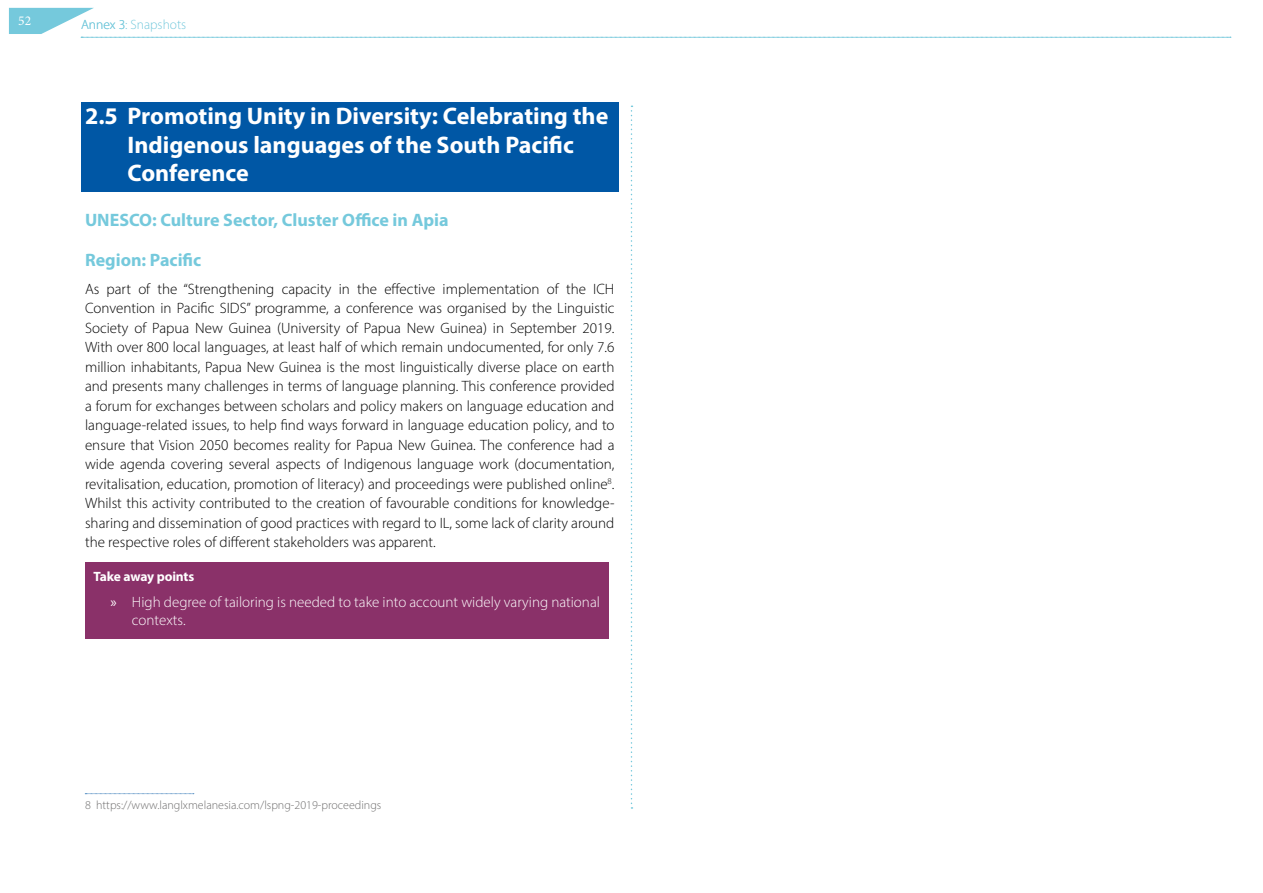
<style>
.page{position:relative;width:1263px;height:893px;background:#fff}
.page>*{position:absolute;margin:0;border:0;box-sizing:border-box;transform-origin:0 0}
.t1{font:700 24px/28.5px "Myriad Pro";color:#fff}
.t2{font:700 18px/39.5px "Myriad Pro";color:#75c9dc}
.t3{font:300 15px/19.5px "Myriad Pro";color:#000;text-align:justify}
.t4{font:300 15px/18px "Myriad Pro";color:#fff}
.t5{font:300 13.5px "Myriad Pro";color:#75c9dc}
.t6{font:700 13.5px "Myriad Pro";letter-spacing:-.015em;color:#fff}
.t7{font:13.5px "Minion Pro";color:#fff}
.t8{font:300 12px "Myriad Pro";color:#706f6f}
.s1{font-weight:400}
</style>
<div class="page">
<svg style="left:631px;top:106px;width:1px;height:703px"></svg>
<div style="left:81px;top:102px;width:538px;height:90px;background:#0057a5"></div>
<div style="left:85px;top:562px;width:523px;height:77px;background:#8a3169"></div>
<svg style="left:85px;top:793px;width:109px;height:1px"></svg>
<svg style="left:9px;top:8px;width:1222px;height:30px"></svg>
<p class="t7" style="left:18px;top:12px;width:14px">52</p>
<p class="t5" style="left:81px;top:16px;width:107px">Annex 3: Snapshots</p>
<h1 class="t1" style="left:128px;top:101px;width:482px;text-indent:-43px">2.5 Promoting Unity in Diversity: Celebrating the<br>Indigenous languages of the South Pacific<br>Conference</h1>
<p class="t2" style="left:85px;top:200px;width:365px">UNESCO: Culture Sector, Cluster Office in Apia<br>Region: Pacific</p>
<p class="t3" style="left:85px;top:279px;width:531px">As part of the “Strengthening capacity in the effective implementation of the ICH Convention in Pacific SIDS” programme, a conference was organised by the Linguistic Society of Papua New Guinea (University of Papua New Guinea) in September 2019.<br>With over 800 local languages, at least half of which remain undocumented, for only 7.6 million inhabitants, Papua New Guinea is the most linguistically diverse place on earth and presents many challenges in terms of language planning. This conference provided a forum for exchanges between scholars and policy makers on language education and language-related issues, to help find ways forward in language education policy, and to ensure that Vision 2050 becomes reality for Papua New Guinea. The conference had a wide agenda covering several aspects of Indigenous language work (documentation, revitalisation, education, promotion of literacy) and proceedings were published online<sup>8</sup>.<br>Whilst this activity contributed to the creation of favourable conditions for knowledge&shy;sharing and dissemination of good practices with regard to IL, some lack of clarity around the respective roles of different stakeholders was apparent.</p>
<p class="t6" style="left:94px;top:567px;width:102px">Take away points</p>
<p class="t4" style="left:132px;top:593px;width:470px;text-indent:-21px"><span class="s1">»</span> High degree of tailoring is needed to take into account widely varying national contexts.</p>
<p class="t8" style="left:85px;top:797px;width:298px">8 https://www.langlxmelanesia.com/lspng-2019-proceedings</p>
</div>
